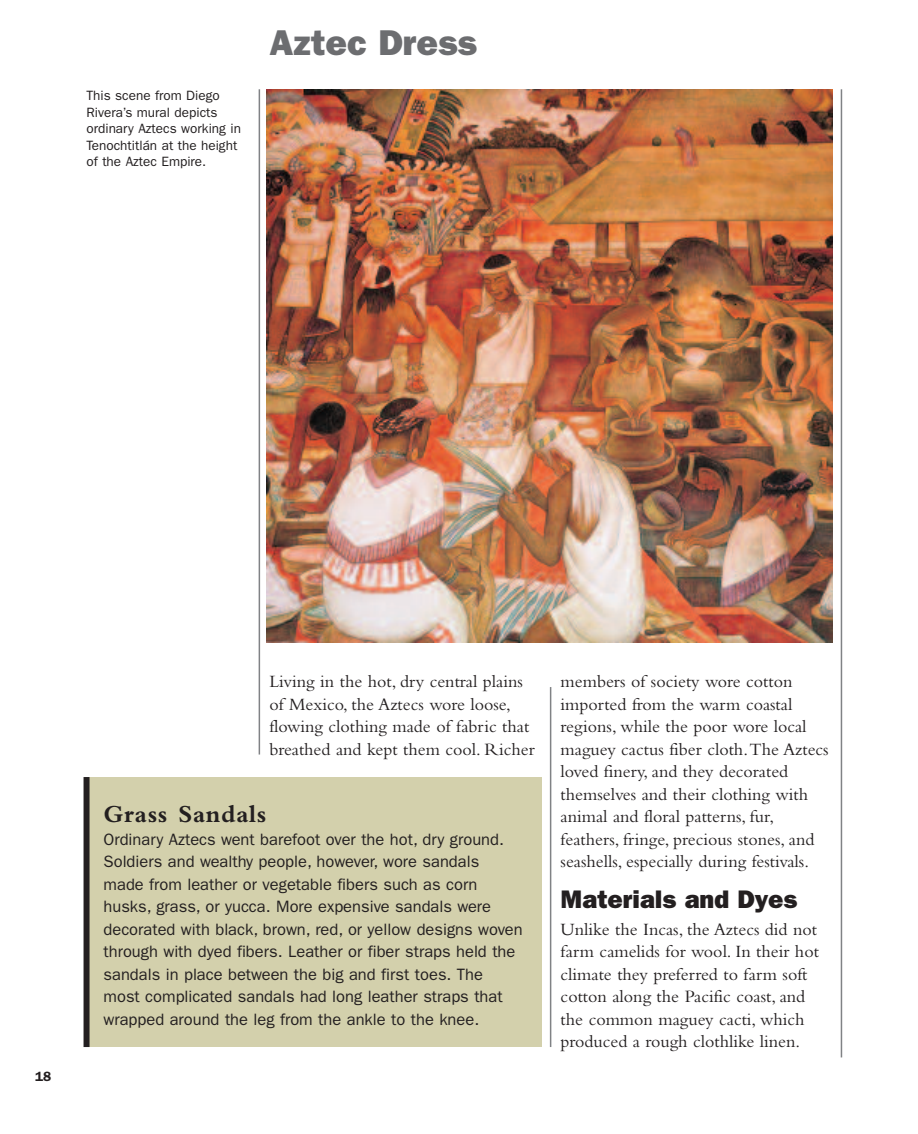
<style>
.page{position:relative;width:918px;height:1134px;background:#fff}
.page>*{position:absolute;margin:0;border:0;box-sizing:border-box;transform-origin:0 0}
.t1{font:800 36px "Franklin Gothic";color:#6c6d70}
.t2{font:800 25.5px "Franklin Gothic";color:#231f20}
.t3{font:700 25.5px "Bembo";letter-spacing:.025em;color:#231f20}
.t4{font:18px/22.5px "Bembo";color:#231f20}
.t5{font:16.5px/22.5px "Franklin Gothic";color:#231f20}
.t6{font:13.5px/16.5px "Franklin Gothic";color:#231f20}
.t7{font:600 13.5px "Franklin Gothic";color:#231f20}
</style>
<div class="page">
<hr style="left:259px;top:89px;width:1px;height:666px;background:#808285">
<hr style="left:550px;top:687px;width:1px;height:360px;background:#808285">
<hr style="left:841px;top:89px;width:1px;height:968px;background:#808285">
<div style="left:85px;top:777px;width:457px;height:270px;background:#d3d0ac"></div>
<img style="left:267px;top:89px;width:566px;height:553px">
<div style="left:84px;top:777px;width:6px;height:270px;background:#231f20"></div>
<p class="t6" style="left:87px;top:88px;width:156px">This scene from Diego<br>Rivera’s mural depicts ordinary Aztecs working in<br>Tenochtitlán at the height of the Aztec Empire.</p>
<p class="t1" style="left:269px;top:30px;width:209px">Aztec Dress</p>
<p class="t7" style="left:35px;top:1072px;width:18px">18</p>
<p class="t4" style="left:269px;top:672px;width:267px">Living in the hot, dry central plains of Mexico, the Aztecs wore loose, flowing clothing made of fabric that breathed and kept them cool. Richer</p>
<p class="t4" style="left:561px;top:672px;width:270px">members of society wore cotton imported from the warm coastal regions, while the poor wore local maguey cactus fiber cloth.The Aztecs loved finery, and they decorated themselves and their clothing with animal and floral patterns, fur, feathers, fringe, precious stones, and seashells, especially during festivals.</p>
<p class="t2" style="left:561px;top:890px;width:238px">Materials and Dyes</p>
<p class="t4" style="left:561px;top:919px;width:260px">Unlike the Incas, the Aztecs did not farm camelids for wool. In their hot climate they preferred to farm soft cotton along the Pacific coast, and the common maguey cacti, which produced a rough clothlike linen.</p>
<p class="t3" style="left:104px;top:805px;width:164px">Grass Sandals</p>
<p class="t5" style="left:104px;top:829px;width:421px">Ordinary Aztecs went barefoot over the hot, dry ground.<br>Soldiers and wealthy people, however, wore sandals made from leather or vegetable fibers such as corn husks, grass, or yucca. More expensive sandals were decorated with black, brown, red, or yellow designs woven through with dyed fibers. Leather or fiber straps held the sandals in place between the big and first toes. The most complicated sandals had long leather straps that wrapped around the leg from the ankle to the knee.</p>
</div>
